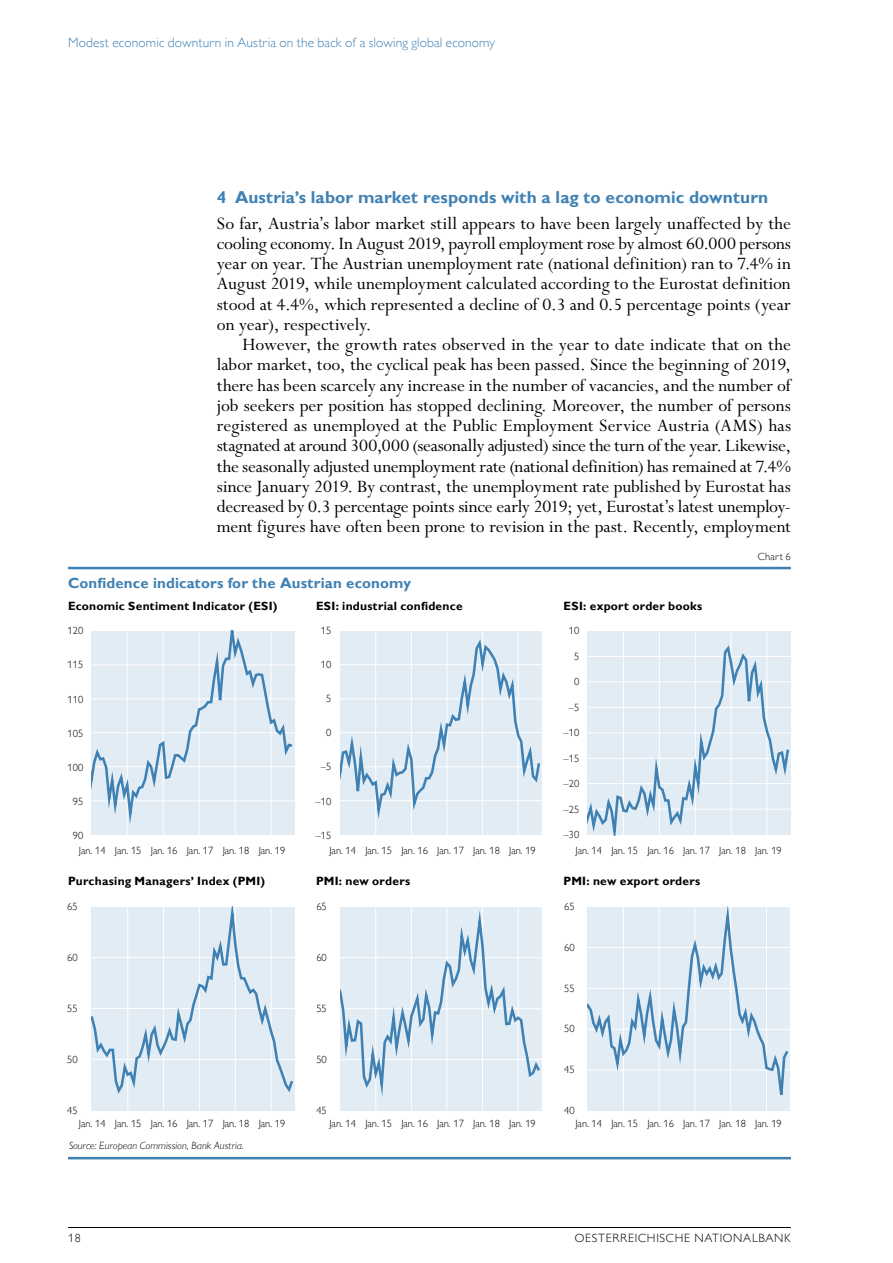
<style>
.page{position:relative;width:893px;height:1263px;background:#fff}
.page>*{position:absolute;margin:0;border:0;box-sizing:border-box;transform-origin:0 0}
.Text{font:19.5px/20.2px "Perpetua Std";letter-spacing:-.005em;color:#000;text-align:justify}
.Text_ohne_Einzug{font:19.5px/20.2px "Perpetua Std";color:#000;text-align:justify}
.H3_Titel_blau{font:700 17.25px "Gill Sans MT Pro";letter-spacing:.005em;color:#4081b3}
.t1{font:700 15px "Gill Sans MT Pro";letter-spacing:.01em;color:#4081b3}
.t2{font:300 13.5px "Gill Sans MT Pro";letter-spacing:.01em;color:#4081b3}
.t3{font:700 12px "Gill Sans MT Pro";letter-spacing:.015em;color:#000}
.t4{font:300 12px "Gill Sans MT Pro";letter-spacing:.06em;color:#000}
.t5{font:300 10.5px "Gill Sans MT Pro";color:#000}
.t6{font:italic 300 10.5px "Gill Sans MT Pro";letter-spacing:.01em;color:#000}
</style>
<div class="page">
<hr style="left:68px;top:1227px;width:723px;height:1px;background:#000">
<hr style="left:68px;top:567px;width:723px;height:2px;background:#4081b3">
<hr style="left:68px;top:1157px;width:723px;height:2px;background:#4081b3">
<svg style="left:91px;top:631px;width:204px;height:204px;background:#dbe7f1"></svg>
<svg style="left:340px;top:631px;width:202px;height:204px;background:#dae6f0"></svg>
<svg style="left:588px;top:631px;width:203px;height:205px;background:#dae6f0"></svg>
<svg style="left:92px;top:907px;width:203px;height:204px;background:#dbe7f1"></svg>
<svg style="left:340px;top:907px;width:202px;height:204px;background:#d7e5ef"></svg>
<svg style="left:588px;top:907px;width:202px;height:204px;background:#d8e5f0"></svg>
<p class="t2" style="left:68px;top:35px;width:429px">Modest economic downturn in Austria on the back of a slowing global economy</p>
<h3 class="H3_Titel_blau" style="left:217px;top:186px;width:553px">4 Austria’s labor market responds with a lag to economic downturn</h3>
<p class="Text_ohne_Einzug" style="left:217px;top:214px;width:576px">So far, Austria’s labor market still appears to have been largely unaffected by the cooling economy. In August 2019, payroll employment rose by almost 60.000 persons year on year. The Austrian unemployment rate (national definition) ran to 7.4% in August 2019, while unemployment calculated according to the Eurostat definition stood at 4.4%, which represented a decline of 0.3 and 0.5 percentage points (year on year), respectively.</p>
<p class="Text" style="left:217px;top:335px;width:576px;text-indent:26px">However, the growth rates observed in the year to date indicate that on the labor market, too, the cyclical peak has been passed. Since the beginning of 2019, there has been scarcely any increase in the number of vacancies, and the number of job seekers per position has stopped declining. Moreover, the number of persons registered as unemployed at the Public Employment Service Austria (AMS) has stagnated at around 300,000 (seasonally adjusted) since the turn of the year. Likewise, the seasonally adjusted unemployment rate (national definition) has remained at 7.4% since January 2019. By contrast, the unemployment rate published by Eurostat has decreased by 0.3 percentage points since early 2019; yet, Eurostat’s latest unemploy&shy;ment figures have often been prone to revision in the past. Recently, employment</p>
<p class="t1" style="left:68px;top:574px;width:344px">Confidence indicators for the Austrian economy</p>
<p class="t3" style="left:68px;top:598px;width:211px">Economic Sentiment Indicator (ESI)</p>
<p class="t5" style="left:68px;top:624px;width:17px">120</p>
<p class="t5" style="left:68px;top:658px;width:17px">115</p>
<p class="t5" style="left:68px;top:693px;width:17px">110</p>
<p class="t5" style="left:68px;top:727px;width:17px">105</p>
<p class="t5" style="left:68px;top:761px;width:17px">100</p>
<p class="t5" style="left:73px;top:795px;width:12px">95</p>
<p class="t5" style="left:73px;top:829px;width:12px">90</p>
<p class="t3" style="left:316px;top:598px;width:148px">ESI: industrial confidence</p>
<p class="t5" style="left:321px;top:624px;width:12px">15</p>
<p class="t5" style="left:321px;top:658px;width:12px">10</p>
<p class="t5" style="left:326px;top:692px;width:7px">5</p>
<p class="t5" style="left:326px;top:726px;width:7px">0</p>
<p class="t5" style="left:321px;top:761px;width:12px">–5</p>
<p class="t5" style="left:316px;top:795px;width:17px">–10</p>
<p class="t5" style="left:316px;top:829px;width:17px">–15</p>
<p class="t3" style="left:564px;top:598px;width:140px">ESI: export order books</p>
<p class="t5" style="left:569px;top:624px;width:12px">10</p>
<p class="t5" style="left:574px;top:650px;width:7px">5</p>
<p class="t5" style="left:574px;top:675px;width:7px">0</p>
<p class="t5" style="left:569px;top:701px;width:12px">–5</p>
<p class="t5" style="left:564px;top:726px;width:17px">–10</p>
<p class="t5" style="left:564px;top:752px;width:17px">–15</p>
<p class="t5" style="left:564px;top:777px;width:17px">–20</p>
<p class="t5" style="left:564px;top:803px;width:17px">–25</p>
<p class="t5" style="left:564px;top:828px;width:17px">–30</p>
<p class="t5" style="left:758px;top:550px;width:34px">Chart 6</p>
<p class="t5" style="left:79px;top:845px;width:208px">Jan. 14 Jan. 15 Jan. 16 Jan. 17 Jan. 18 Jan. 19</p>
<p class="t5" style="left:329px;top:845px;width:208px">Jan. 14 Jan. 15 Jan. 16 Jan. 17 Jan. 18 Jan. 19</p>
<p class="t5" style="left:575px;top:845px;width:208px">Jan. 14 Jan. 15 Jan. 16 Jan. 17 Jan. 18 Jan. 19</p>
<p class="t3" style="left:68px;top:874px;width:198px">Purchasing Managers’ Index (PMI)</p>
<p class="t5" style="left:67px;top:900px;width:12px">65</p>
<p class="t3" style="left:316px;top:874px;width:96px">PMI: new orders</p>
<p class="t5" style="left:316px;top:900px;width:12px">65</p>
<p class="t5" style="left:67px;top:951px;width:12px">60</p>
<p class="t5" style="left:316px;top:951px;width:12px">60</p>
<p class="t5" style="left:67px;top:1002px;width:12px">55</p>
<p class="t5" style="left:316px;top:1002px;width:12px">55</p>
<p class="t5" style="left:67px;top:1053px;width:12px">50</p>
<p class="t5" style="left:316px;top:1053px;width:12px">50</p>
<p class="t5" style="left:67px;top:1104px;width:12px">45</p>
<p class="t5" style="left:316px;top:1104px;width:12px">45</p>
<p class="t3" style="left:564px;top:874px;width:138px">PMI: new export orders</p>
<p class="t5" style="left:564px;top:900px;width:12px">65</p>
<p class="t5" style="left:564px;top:941px;width:12px">60</p>
<p class="t5" style="left:564px;top:982px;width:12px">55</p>
<p class="t5" style="left:564px;top:1023px;width:12px">50</p>
<p class="t5" style="left:564px;top:1063px;width:12px">45</p>
<p class="t5" style="left:564px;top:1104px;width:12px">40</p>
<p class="t5" style="left:79px;top:1117px;width:208px">Jan. 14 Jan. 15 Jan. 16 Jan. 17 Jan. 18 Jan. 19</p>
<p class="t5" style="left:329px;top:1117px;width:208px">Jan. 14 Jan. 15 Jan. 16 Jan. 17 Jan. 18 Jan. 19</p>
<p class="t5" style="left:575px;top:1117px;width:208px">Jan. 14 Jan. 15 Jan. 16 Jan. 17 Jan. 18 Jan. 19</p>
<p class="t6" style="left:69px;top:1139px;width:176px">Source: European Commission, Bank Austria.</p>
<p class="t4" style="left:68px;top:1231px;width:14px">18</p>
<p class="t4" style="left:575px;top:1231px;width:218px">OESTERREICHISCHE NATIONALBANK</p>
</div>
